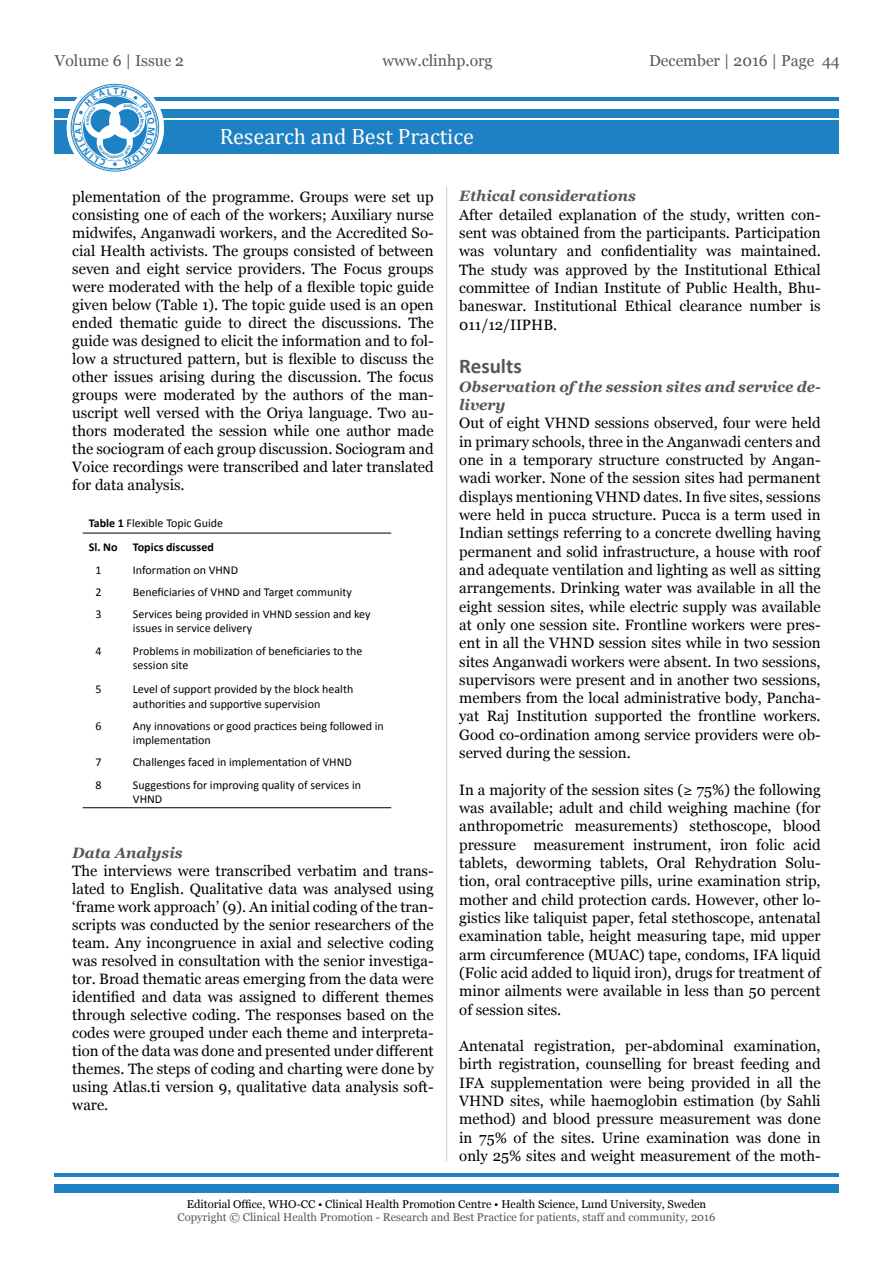
<style>
.page{position:relative;width:893px;height:1263px;background:#fff}
.page>*{position:absolute;margin:0;border:0;box-sizing:border-box;transform-origin:0 0}
.t1{font:22.2px "Cambria";color:#fff}
.t2{font:700 21px "Calibri";color:#575756}
.t3{font:15.75px "Georgia";color:#575756}
.t4{font:15px/18.3px "Georgia";color:#000;text-align:justify}
.t5{font:italic 700 15px/18.3px "Georgia";color:#575756}
.t6{font:12px/14.4px "Calibri";color:#000}
.t7{font:700 12px "Calibri";color:#000}
.t8{font:11.25px "Georgia";color:#575756}
.t9{font:11.25px "Georgia";color:#000}
.s1{font-weight:700}
</style>
<div class="page">
<div style="left:54px;top:1184px;width:785px;height:8px;background:#1d81c4"></div>
<hr style="left:54px;top:1173px;width:785px;height:3px;background:#1d81c4">
<div style="left:54px;top:120px;width:785px;height:34px;background:#1d81c4"></div>
<div style="left:54px;top:109px;width:785px;height:8px;background:#1d81c4"></div>
<hr style="left:54px;top:98px;width:785px;height:3px;background:#1d81c4">
<svg style="left:67px;top:79px;width:97px;height:97px"></svg>
<hr style="left:446px;top:187px;width:1px;height:974px;background:#c6c6c6">
<hr style="left:83px;top:533px;width:44px;height:1px;background:#000">
<hr style="left:127px;top:533px;width:264px;height:1px;background:#000">
<hr style="left:83px;top:807px;width:44px;height:1px;background:#000">
<hr style="left:127px;top:807px;width:264px;height:1px;background:#000">
<svg style="left:75px;top:88px;width:80px;height:78px"></svg>
<p class="t3" style="left:55px;top:51px;width:131px">Volume 6 | Issue 2</p>
<p class="t3" style="left:383px;top:51px;width:112px">www.clinhp.org</p>
<p class="t3" style="left:649px;top:51px;width:192px">December | 2016 | Page 44</p>
<h1 class="t1" style="left:220px;top:124px;width:256px">Research and Best Practice</h1>
<p class="t4" style="left:72px;top:188px;width:363px">plementation of the programme. Groups were set up consisting one of each of the workers; Auxiliary nurse midwifes, Anganwadi workers, and the Accredited So&shy;cial Health activists. The groups consisted of between seven and eight service providers. The Focus groups were moderated with the help of a flexible topic guide given below (Table 1). The topic guide used is an open ended thematic guide to direct the discussions. The guide was designed to elicit the information and to fol&shy;low a structured pattern, but is flexible to discuss the other issues arising during the discussion. The focus groups were moderated by the authors of the man&shy;uscript well versed with the Oriya language. Two au&shy;thors moderated the session while one author made the sociogram of each group discussion. Sociogram and Voice recordings were transcribed and later translated for data analysis.</p>
<p class="t6" style="left:89px;top:511px;width:136px;line-height:23.5px"><span class="s1">Table 1</span> Flexible Topic Guide<br><span class="s1">Sl. No</span></p>
<p class="t7" style="left:133px;top:539px;width:82px">Topics discussed</p>
<p class="t6" style="left:95px;top:562px;width:8px">1</p>
<p class="t6" style="left:133px;top:562px;width:107px">Information on VHND</p>
<p class="t6" style="left:95px;top:585px;width:8px">2</p>
<p class="t6" style="left:133px;top:585px;width:220px">Beneficiaries of VHND and Target community</p>
<p class="t6" style="left:95px;top:607px;width:8px">3</p>
<p class="t6" style="left:133px;top:607px;width:239px">Services being provided in VHND session and key issues in service delivery</p>
<p class="t6" style="left:95px;top:643px;width:8px">4</p>
<p class="t6" style="left:133px;top:643px;width:231px">Problems in mobilization of beneficiaries to the session site</p>
<p class="t6" style="left:95px;top:682px;width:8px">5</p>
<p class="t6" style="left:133px;top:682px;width:222px">Level of support provided by the block health authorities and supportive supervision</p>
<p class="t6" style="left:95px;top:719px;width:8px">6</p>
<p class="t6" style="left:133px;top:719px;width:252px">Any innovations or good practices being followed in implementation</p>
<p class="t6" style="left:95px;top:755px;width:8px">7</p>
<p class="t6" style="left:133px;top:755px;width:220px">Challenges faced in implementation of VHND</p>
<p class="t6" style="left:95px;top:777px;width:8px">8</p>
<p class="t6" style="left:133px;top:777px;width:230px">Suggestions for improving quality of services in<br>VHND</p>
<p class="t5" style="left:72px;top:844px;width:112px">Data Analysis</p>
<p class="t4" style="left:72px;top:862px;width:363px">The interviews were transcribed verbatim and trans&shy;lated to English. Qualitative data was analysed using ‘frame work approach’ (9). An initial coding of the tran&shy;scripts was conducted by the senior researchers of the team. Any incongruence in axial and selective coding was resolved in consultation with the senior investiga&shy;tor. Broad thematic areas emerging from the data were identified and data was assigned to different themes through selective coding. The responses based on the codes were grouped under each theme and interpreta&shy;tion of the data was done and presented under different themes. The steps of coding and charting were done by using Atlas.ti version 9, qualitative data analysis soft&shy;ware.</p>
<p class="t5" style="left:459px;top:187px;width:178px">Ethical considerations</p>
<p class="t4" style="left:459px;top:206px;width:363px">After detailed explanation of the study, written con&shy;sent was obtained from the participants. Participation was voluntary and confidentiality was maintained.<br>The study was approved by the Institutional Ethical committee of Indian Institute of Public Health, Bhu&shy;baneswar. Institutional Ethical clearance number is 011/12/IIPHB.</p>
<h2 class="t2" style="left:459px;top:353px;width:64px">Results</h2>
<p class="t5" style="left:459px;top:377px;width:363px">Observation of the session sites and service de&shy;livery</p>
<p class="t4" style="left:459px;top:414px;width:363px">Out of eight VHND sessions observed, four were held in primary schools, three in the Anganwadi centers and one in a temporary structure constructed by Angan&shy;wadi worker. None of the session sites had permanent displays mentioning VHND dates. In five sites, sessions were held in pucca structure. Pucca is a term used in Indian settings referring to a concrete dwelling having permanent and solid infrastructure, a house with roof and adequate ventilation and lighting as well as sitting arrangements. Drinking water was available in all the eight session sites, while electric supply was available at only one session site. Frontline workers were pres&shy;ent in all the VHND session sites while in two session sites Anganwadi workers were absent. In two sessions, supervisors were present and in another two sessions, members from the local administrative body, Pancha&shy;yat Raj Institution supported the frontline workers.<br>Good co-ordination among service providers were ob&shy;served during the session.</p>
<p class="t4" style="left:459px;top:781px;width:363px">In a majority of the session sites (≥ 75%) the following was available; adult and child weighing machine (for anthropometric measurements) stethoscope, blood pressure measurement instrument, iron folic acid tablets, deworming tablets, Oral Rehydration Solu&shy;tion, oral contraceptive pills, urine examination strip, mother and child protection cards. However, other lo&shy;gistics like taliquist paper, fetal stethoscope, antenatal examination table, height measuring tape, mid upper arm circumference (MUAC) tape, condoms, IFA liquid (Folic acid added to liquid iron), drugs for treatment of minor ailments were available in less than 50 percent of session sites.</p>
<p class="t4" style="left:459px;top:1037px;width:363px">Antenatal registration, per-abdominal examination, birth registration, counselling for breast feeding and IFA supplementation were being provided in all the VHND sites, while haemoglobin estimation (by Sahli method) and blood pressure measurement was done in 75% of the sites. Urine examination was done in only 25% sites and weight measurement of the moth-</p>
<p class="t9" style="left:187px;top:1197px;width:521px">Editorial Office, WHO-CC • Clinical Health Promotion Centre • Health Science, Lund University, Sweden</p>
<p class="t8" style="left:177px;top:1211px;width:539px">Copyright © Clinical Health Promotion - Research and Best Practice for patients, staff and community, 2016</p>
</div>
